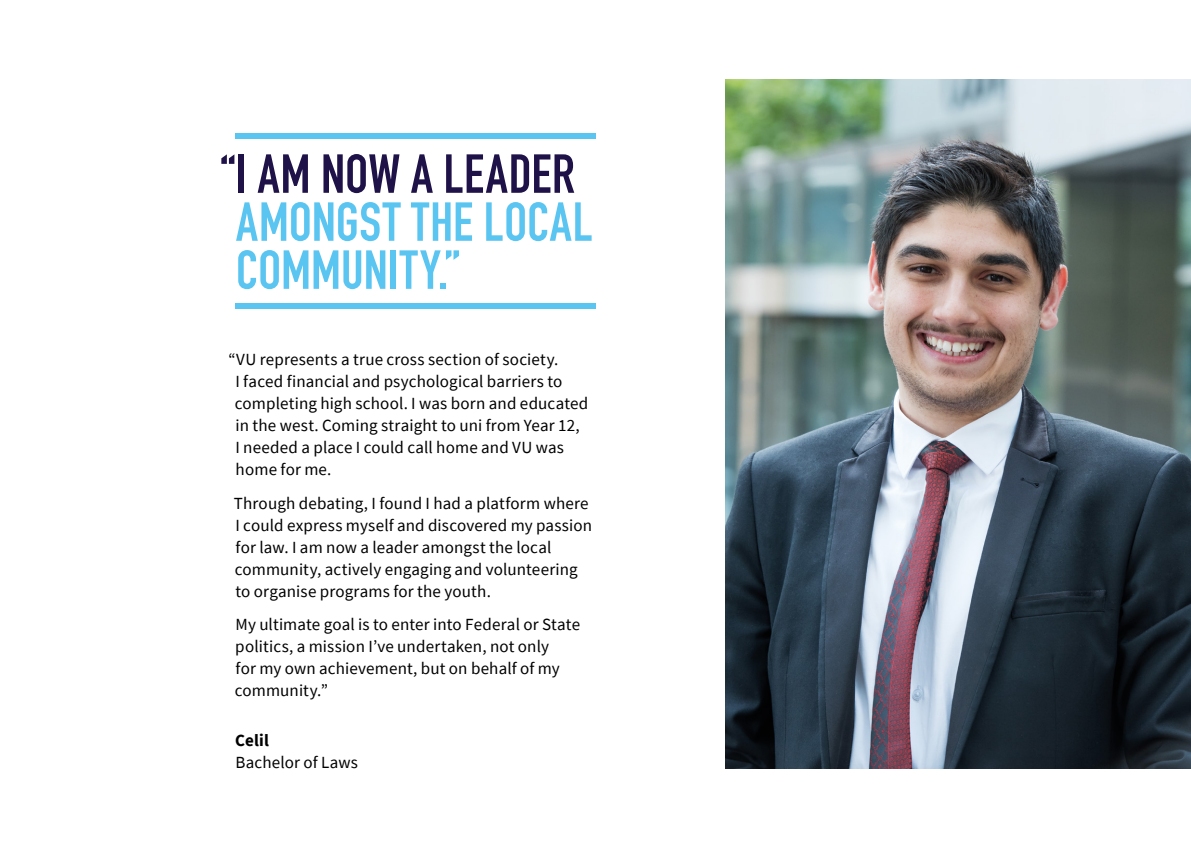
<style>
.page{position:relative;width:1191px;height:842px;background:#fff}
.page>*{position:absolute;margin:0;border:0;box-sizing:border-box;transform-origin:0 0}
.t1{font:54px/48px "DIN Engschrift LT Pro";color:#5bc5f2}
.t2{font:54px "DIN Engschrift LT Pro";letter-spacing:.01em;color:#1e1248}
.t3{font:17px/22px "Source Sans Pro";letter-spacing:.01em;color:#000}
.t4{font:700 17px "Source Sans Pro";letter-spacing:.01em;color:#000}
</style>
<div class="page">
<img style="left:726px;top:79px;width:465px;height:689px">
<div style="left:234px;top:133px;width:361px;height:6px;background:#5bc5f2"></div>
<div style="left:234px;top:303px;width:361px;height:6px;background:#5bc5f2"></div>
<h1 class="t2" style="left:220px;top:142px;width:356px">“I AM NOW A LEADER</h1>
<h1 class="t1" style="left:236px;top:198px;width:358px">AMONGST THE LOCAL<br>COMMUNITY.”</h1>
<p class="t3" style="left:235px;top:348px;width:355px;text-indent:-6px">“VU represents a true cross section of society.<br>I faced financial and psychological barriers to completing high school. I was born and educated in the west. Coming straight to uni from Year 12,<br>I needed a place I could call home and VU was home for me.</p>
<p class="t3" style="left:234px;top:492px;width:360px">Through debating, I found I had a platform where I could express myself and discovered my passion for law. I am now a leader amongst the local community, actively engaging and volunteering to organise programs for the youth.</p>
<p class="t3" style="left:235px;top:613px;width:347px">My ultimate goal is to enter into Federal or State politics, a mission I’ve undertaken, not only<br>for my own achievement, but on behalf of my community.”</p>
<p class="t4" style="left:235px;top:729px;width:35px">Celil</p>
<p class="t3" style="left:235px;top:751px;width:124px">Bachelor of Laws</p>
</div>
